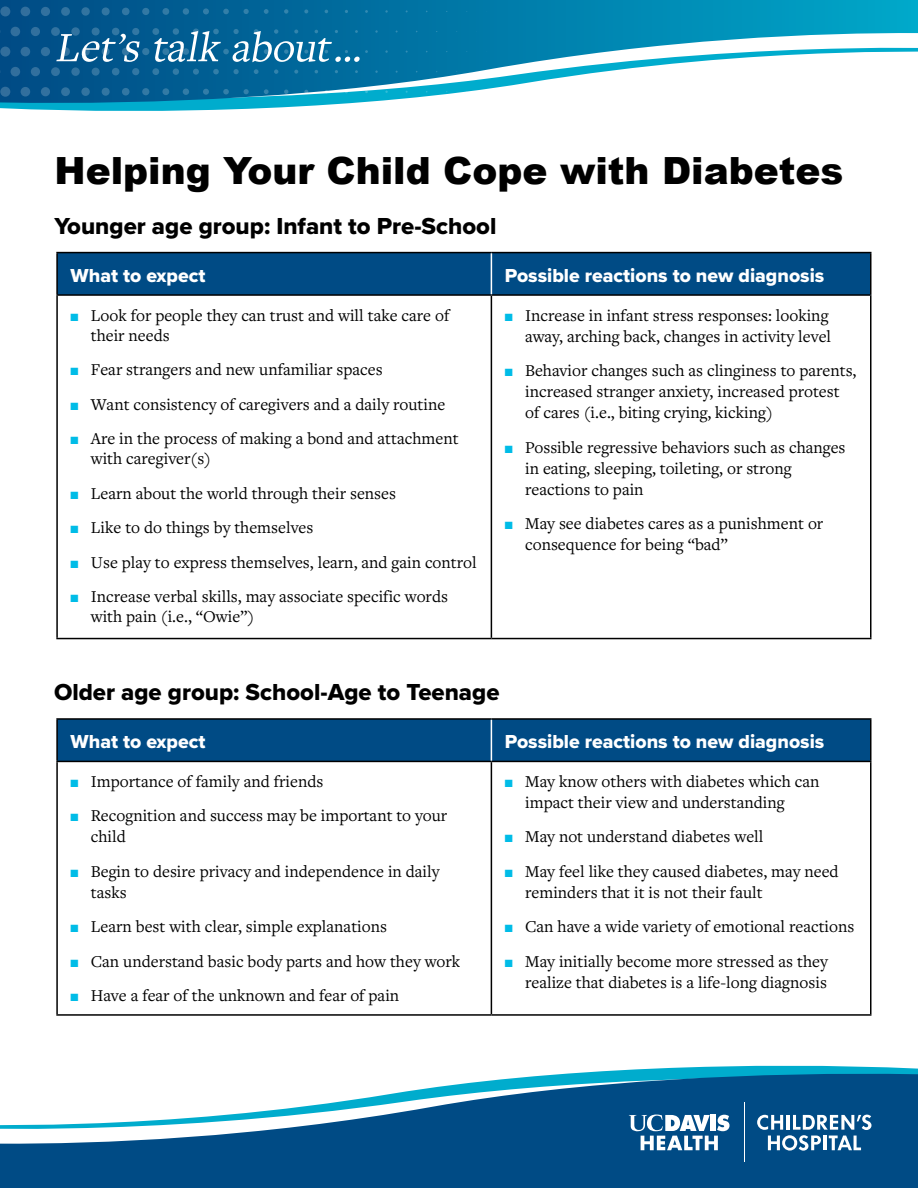
<style>
.page{position:relative;width:918px;height:1188px;background:#fff}
.page>*{position:absolute;margin:0;border:0;box-sizing:border-box;transform-origin:0 0}
.Subheads{font:900 37.5px "Arial";color:#000}
.Subheads-2{font:24px "Proxima Nova Extrabld";color:#000}
.Bullets{font:19.5px "Proxima Nova Extrabld";color:#fff}
.t1{font:17.25px/21px "Freight Text Pro";color:#000}
.s1{color:#00bce7}
</style>
<div class="page">
<svg style="left:0;top:105px;width:322px;height:6px;fill:#00accd"></svg>
<svg style="left:0;top:0;width:918px;height:105px"></svg>
<svg style="left:0;top:0;width:487px;height:103px;background:#0e6f9f"></svg>
<svg style="left:56px;top:31px;width:304px;height:31px;background:#3681aa"></svg>
<svg style="left:608px;top:1065px;width:310px;height:6px;fill:#00accd"></svg>
<svg style="left:0;top:1071px;width:918px;height:117px;fill:#004b85"></svg>
<svg style="left:757px;top:1115px;width:115px;height:36px"></svg>
<hr style="left:744px;top:1102px;width:1px;height:60px;background:#fff">
<svg style="left:629px;top:1114px;width:101px;height:36px"></svg>
<div style="left:58px;top:253px;width:812px;height:41px;background:#004b85"></div>
<hr style="left:56px;top:252px;width:435px;height:1px;background:#000">
<hr style="left:56px;top:253px;width:2px;height:41px;background:#000">
<hr style="left:491px;top:252px;width:381px;height:1px;background:#000">
<hr style="left:870px;top:253px;width:2px;height:41px;background:#000">
<hr style="left:56px;top:294px;width:435px;height:2px;background:#000">
<hr style="left:56px;top:296px;width:2px;height:342px;background:#000">
<hr style="left:491px;top:294px;width:381px;height:2px;background:#000">
<hr style="left:491px;top:296px;width:1px;height:342px;background:#000">
<hr style="left:870px;top:296px;width:2px;height:342px;background:#000">
<hr style="left:56px;top:638px;width:435px;height:1px;background:#000">
<hr style="left:491px;top:638px;width:381px;height:1px;background:#000">
<hr style="left:491px;top:253px;width:1px;height:41px;background:#fff">
<div style="left:58px;top:720px;width:812px;height:41px;background:#004b85"></div>
<hr style="left:56px;top:718px;width:435px;height:2px;background:#000">
<hr style="left:56px;top:720px;width:2px;height:41px;background:#000">
<hr style="left:491px;top:718px;width:381px;height:2px;background:#000">
<hr style="left:870px;top:720px;width:2px;height:41px;background:#000">
<hr style="left:56px;top:761px;width:435px;height:1px;background:#000">
<hr style="left:56px;top:762px;width:2px;height:252px;background:#000">
<hr style="left:491px;top:761px;width:381px;height:1px;background:#000">
<hr style="left:491px;top:762px;width:1px;height:252px;background:#000">
<hr style="left:870px;top:762px;width:2px;height:252px;background:#000">
<hr style="left:56px;top:1014px;width:435px;height:2px;background:#000">
<hr style="left:491px;top:1014px;width:381px;height:2px;background:#000">
<hr style="left:491px;top:720px;width:1px;height:41px;background:#fff">
<p class="Subheads" style="left:54px;top:143px;width:790px">Helping Your Child Cope with Diabetes</p>
<p class="Subheads-2" style="left:54px;top:208px;width:443px">Younger age group: Infant to Pre-School</p>
<p class="Bullets" style="left:71px;top:260px;width:136px">What to expect</p>
<p class="Bullets" style="left:505px;top:260px;width:321px">Possible reactions to new diagnosis</p>
<p class="t1" style="left:91px;top:304px;width:360px;line-height:20px;text-indent:-20px"><span class="s1">■</span> Look for people they can trust and will take care of their needs</p>
<p class="t1" style="left:71px;top:358px;width:314px"><span class="s1">■</span> Fear strangers and new unfamiliar spaces</p>
<p class="t1" style="left:71px;top:393px;width:376px"><span class="s1">■</span> Want consistency of caregivers and a daily routine</p>
<p class="t1" style="left:91px;top:428px;width:369px;line-height:20px;text-indent:-20px"><span class="s1">■</span> Are in the process of making a bond and attachment with caregiver(s)</p>
<p class="t1" style="left:71px;top:482px;width:327px"><span class="s1">■</span> Learn about the world through their senses</p>
<p class="t1" style="left:71px;top:516px;width:244px"><span class="s1">■</span> Like to do things by themselves</p>
<p class="t1" style="left:71px;top:551px;width:408px"><span class="s1">■</span> Use play to express themselves, learn, and gain control</p>
<p class="t1" style="left:91px;top:586px;width:359px;line-height:20px;text-indent:-20px"><span class="s1">■</span> Increase verbal skills, may associate specific words with pain (i.e., “Owie”)</p>
<p class="t1" style="left:505px;top:304px;width:328px;text-align:right"><span class="s1">■</span> Increase in infant stress responses: looking away, arching back, changes in activity level</p>
<p class="t1" style="left:525px;top:359px;width:333px;text-indent:-20px"><span class="s1">■</span> Behavior changes such as clinginess to parents, increased stranger anxiety, increased protest of cares (i.e., biting crying, kicking)</p>
<p class="t1" style="left:525px;top:436px;width:322px;text-indent:-20px"><span class="s1">■</span> Possible regressive behaviors such as changes in eating, sleeping, toileting, or strong reactions to pain</p>
<p class="t1" style="left:525px;top:512px;width:300px;text-indent:-20px"><span class="s1">■</span> May see diabetes cares as a punishment or consequence for being “bad”</p>
<p class="Subheads-2" style="left:54px;top:674px;width:447px">Older age group: School-Age to Teenage</p>
<p class="Bullets" style="left:71px;top:727px;width:136px">What to expect</p>
<p class="Bullets" style="left:505px;top:727px;width:321px">Possible reactions to new diagnosis</p>
<p class="t1" style="left:71px;top:770px;width:254px"><span class="s1">■</span> Importance of family and friends</p>
<p class="t1" style="left:91px;top:805px;width:358px;text-indent:-20px"><span class="s1">■</span> Recognition and success may be important to your child</p>
<p class="t1" style="left:91px;top:860px;width:350px;text-indent:-20px"><span class="s1">■</span> Begin to desire privacy and independence in daily tasks</p>
<p class="t1" style="left:71px;top:916px;width:318px"><span class="s1">■</span> Learn best with clear, simple explanations</p>
<p class="t1" style="left:71px;top:950px;width:391px"><span class="s1">■</span> Can understand basic body parts and how they work</p>
<p class="t1" style="left:71px;top:985px;width:330px"><span class="s1">■</span> Have a fear of the unknown and fear of pain</p>
<p class="t1" style="left:525px;top:770px;width:296px;text-indent:-20px"><span class="s1">■</span> May know others with diabetes which can impact their view and understanding</p>
<p class="t1" style="left:505px;top:826px;width:260px"><span class="s1">■</span> May not understand diabetes well</p>
<p class="t1" style="left:525px;top:860px;width:315px;text-indent:-20px"><span class="s1">■</span> May feel like they caused diabetes, may need reminders that it is not their fault</p>
<p class="t1" style="left:505px;top:916px;width:351px"><span class="s1">■</span> Can have a wide variety of emotional reactions</p>
<p class="t1" style="left:505px;top:950px;width:325px;text-align:right"><span class="s1">■</span> May initially become more stressed as they realize that diabetes is a life-long diagnosis</p>
</div>
